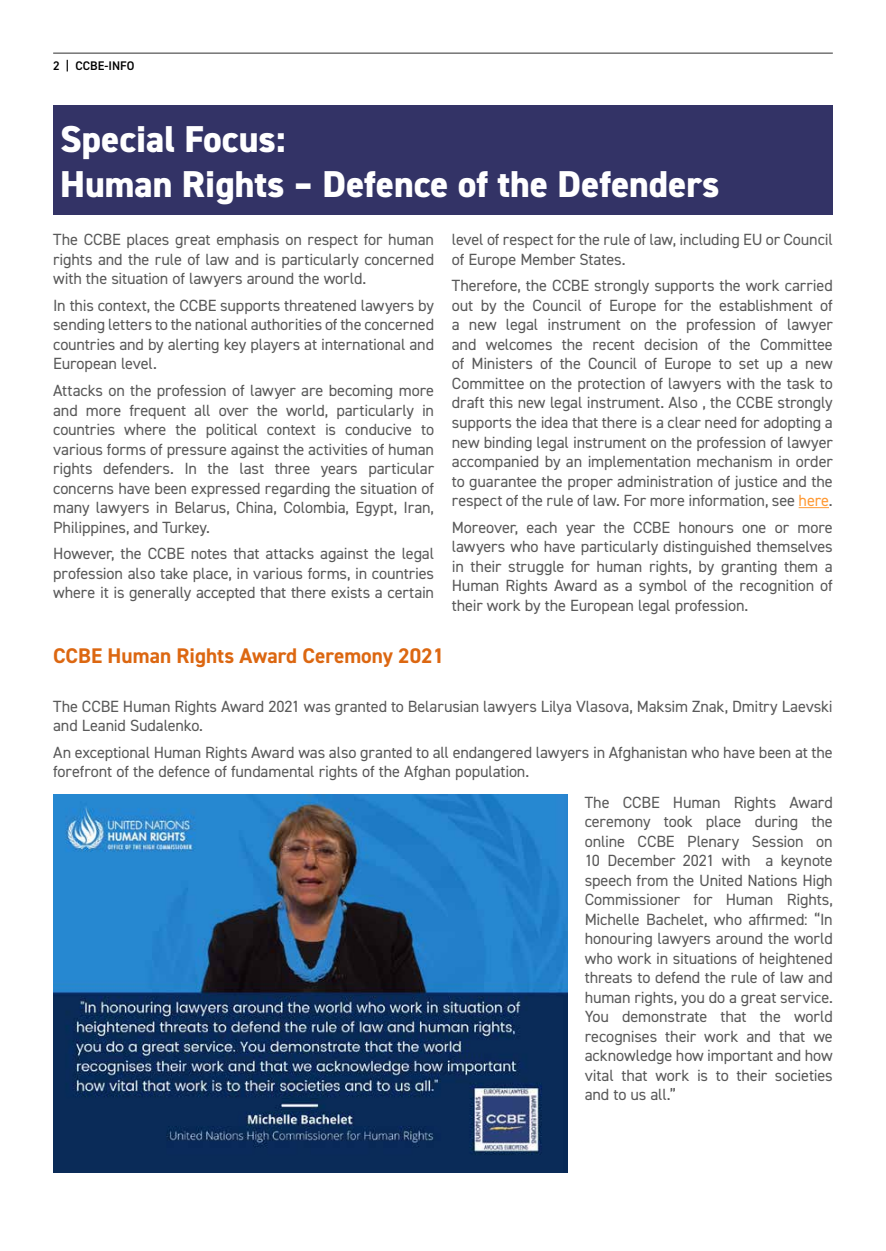
<style>
.page{position:relative;width:886px;height:1251px;background:#fff}
.page>*{position:absolute;margin:0;border:0;box-sizing:border-box;transform-origin:0 0}
.t1{font:800 37.5px/45px "DIN2014";color:#fff}
.t2{font:700 21.25px "DIN2014";color:#dc6711}
.t3{font:16.25px/19.5px "DIN2014";letter-spacing:-.01em;color:#595959;text-align:justify}
.t4{font:600 12.5px "DIN2014";color:#000}
.s1{color:#f93}
</style>
<div class="page">
<img style="left:53px;top:795px;width:514px;height:378px">
<hr style="left:53px;top:53px;width:780px;height:1px;background:#595959">
<hr style="left:798px;top:507px;width:31px;height:1px;background:#f93">
<div style="left:53px;top:105px;width:780px;height:110px;background:#336"></div>
<p class="t4" style="left:53px;top:58px;width:83px">2 | CCBE-INFO</p>
<h1 class="t1" style="left:60px;top:117px;width:661px">Special Focus:<br>Human Rights – Defence of the Defenders</h1>
<p class="t3" style="left:53px;top:230px;width:382px">The CCBE places great emphasis on respect for human rights and the rule of law and is particularly concerned with the situation of lawyers around the world.</p>
<p class="t3" style="left:53px;top:295px;width:382px">In this context, the CCBE supports threatened lawyers by sending letters to the national authorities of the concerned countries and by alerting key players at international and European level.</p>
<p class="t3" style="left:53px;top:380px;width:382px">Attacks on the profession of lawyer are becoming more and more frequent all over the world, particularly in countries where the political context is conducive to various forms of pressure against the activities of human rights defenders. In the last three years particular concerns have been expressed regarding the situation of many lawyers in Belarus, China, Colombia, Egypt, Iran, Philippines, and Turkey.</p>
<p class="t3" style="left:53px;top:543px;width:382px">However, the CCBE notes that attacks against the legal profession also take place, in various forms, in countries where it is generally accepted that there exists a certain</p>
<p class="t3" style="left:452px;top:230px;width:382px">level of respect for the rule of law, including EU or Council of Europe Member States.</p>
<p class="t3" style="left:452px;top:276px;width:382px">Therefore, the CCBE strongly supports the work carried out by the Council of Europe for the establishment of a new legal instrument on the profession of lawyer and welcomes the recent decision of the Committee of Ministers of the Council of Europe to set up a new Committee on the protection of lawyers with the task to draft this new legal instrument. Also , the CCBE strongly supports the idea that there is a clear need for adopting a new binding legal instrument on the profession of lawyer accompanied by an implementation mechanism in order to guarantee the proper administration of justice and the respect of the rule of law. For more information, see <span class="s1">here</span>.</p>
<p class="t3" style="left:452px;top:517px;width:382px">Moreover, each year the CCBE honours one or more lawyers who have particularly distinguished themselves in their struggle for human rights, by granting them a Human Rights Award as a symbol of the recognition of their work by the European legal profession.</p>
<h2 class="t2" style="left:53px;top:642px;width:392px">CCBE Human Rights Award Ceremony 2021</h2>
<p class="t3" style="left:53px;top:696px;width:781px">The CCBE Human Rights Award 2021 was granted to Belarusian lawyers Lilya Vlasova, Maksim Znak, Dmitry Laevski and Leanid Sudalenko.</p>
<p class="t3" style="left:53px;top:742px;width:781px">An exceptional Human Rights Award was also granted to all endangered lawyers in Afghanistan who have been at the forefront of the defence of fundamental rights of the Afghan population.</p>
<p class="t3" style="left:585px;top:792px;width:250px">The CCBE Human Rights Award ceremony took place during the online CCBE Plenary Session on 10 December 2021 with a keynote speech from the United Nations High Commissioner for Human Rights, Michelle Bachelet, who affirmed: “In honouring lawyers around the world who work in situations of heightened threats to defend the rule of law and human rights, you do a great service.<br>You demonstrate that the world recognises their work and that we acknowledge how important and how vital that work is to their societies and to us all.”</p>
</div>
